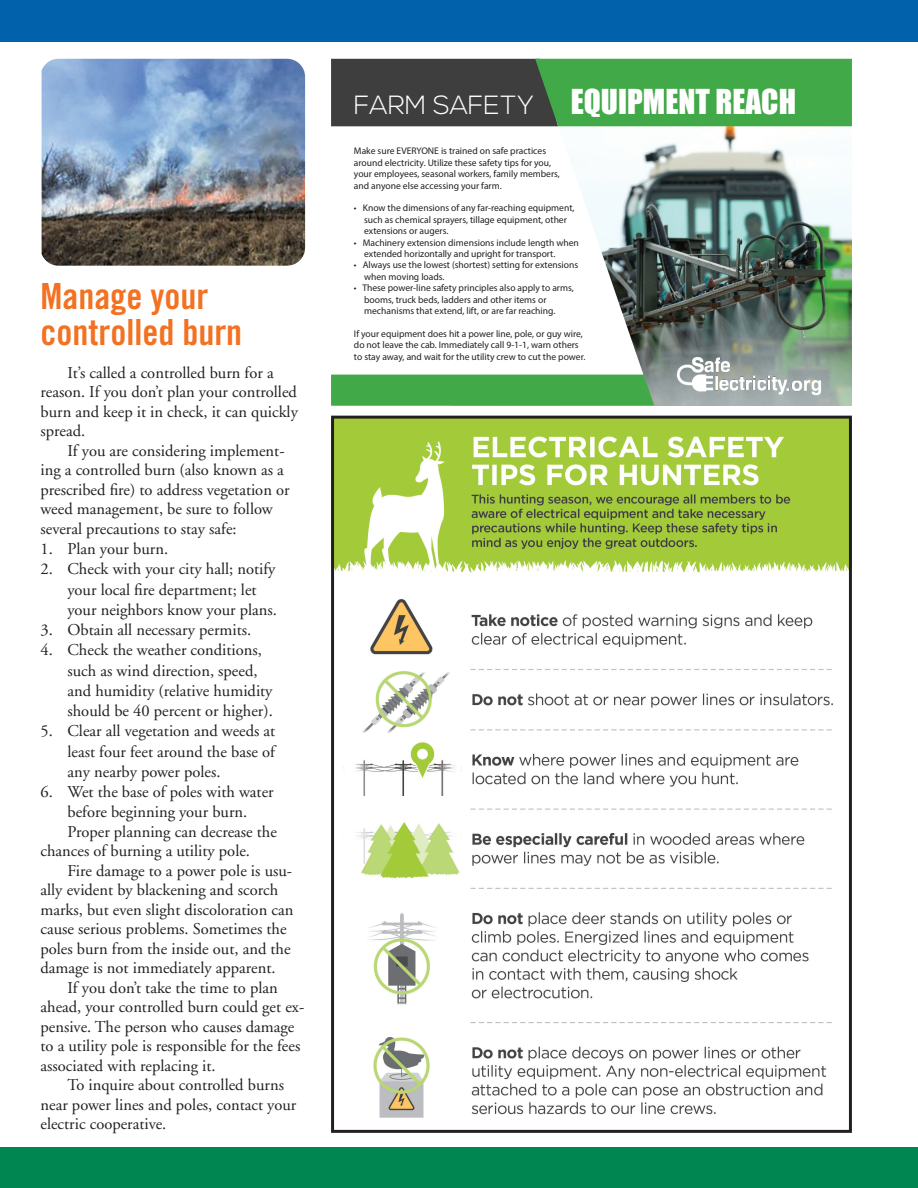
<style>
.page{position:relative;width:918px;height:1188px;background:#fff}
.page>*{position:absolute;margin:0;border:0;box-sizing:border-box;transform-origin:0 0}
.t1{font:36px/36px "Trade Gothic LT Std Bd Cn 20";color:#f37121}
.t2{font:31.5px "Impact";color:#fff}
.t3{font:16.5px/19.5px "Adobe Garamond";color:#231f20}
.t4{font:9.6px/11.4px "Myriad Pro";color:#231f20}
.s1{font-family:"Nexa";font-weight:300;font-size:26.25px}
</style>
<div class="page">
<div style="left:0;top:0;width:918px;height:41px;background:#0161aa"></div>
<div style="left:0;top:1148px;width:918px;height:40px;background:#008751"></div>
<img style="left:335px;top:420px;width:513px;height:698px">
<div style="left:331px;top:416px;width:521px;height:717px;border:3px solid #231f20"></div>
<img style="left:42px;top:59px;width:263px;height:207px">
<img style="left:654px;top:126px;width:198px;height:280px">
<svg style="left:331px;top:126px;width:323px;height:249px"></svg>
<div style="left:331px;top:375px;width:323px;height:31px;background:#41a948"></div>
<svg style="left:331px;top:59px;width:521px;height:67px;background:#3f7c44"></svg>
<img style="left:669px;top:356px;width:165px;height:40px">
<h1 class="t1" style="left:40px;top:278px;width:203px">Manage your controlled burn</h1>
<p class="t3" style="left:41px;top:363px;width:259px;text-indent:27px">It’s called a controlled burn for a reason. If you don’t plan your controlled burn and keep it in check, it can quickly spread.</p>
<p class="t3" style="left:41px;top:441px;width:251px;text-indent:27px">If you are considering implement&shy;ing a controlled burn (also known as a prescribed fire) to address vegetation or weed management, be sure to follow several precautions to stay safe:</p>
<p class="t3" style="left:41px;top:540px;width:129px">1. Plan your burn.</p>
<p class="t3" style="left:68px;top:560px;width:211px;line-height:20.2px;text-indent:-27px">2. Check with your city hall; notify your local fire department; let your neighbors know your plans.</p>
<p class="t3" style="left:41px;top:621px;width:212px">3. Obtain all necessary permits.</p>
<p class="t3" style="left:68px;top:641px;width:207px;line-height:20.2px;text-indent:-27px">4. Check the weather conditions, such as wind direction, speed, and humidity (relative humidity should be 40 percent or higher).</p>
<p class="t3" style="left:68px;top:722px;width:209px;line-height:20.2px;text-align:justify;text-indent:-27px">5. Clear all vegetation and weeds at least four feet around the base of any nearby power poles.</p>
<p class="t3" style="left:41px;top:783px;width:235px">6. Wet the base of poles with water</p>
<p class="t3" style="left:68px;top:803px;width:181px">before beginning your burn.</p>
<p class="t3" style="left:68px;top:822px;width:211px">Proper planning can decrease the</p>
<p class="t3" style="left:41px;top:842px;width:211px">chances of burning a utility pole.</p>
<p class="t3" style="left:68px;top:861px;width:226px">Fire damage to a power pole is usu-</p>
<p class="t3" style="left:41px;top:881px;width:239px">ally evident by blackening and scorch</p>
<p class="t3" style="left:41px;top:900px;width:254px">marks, but even slight discoloration can</p>
<p class="t3" style="left:41px;top:920px;width:248px">cause serious problems. Sometimes the</p>
<p class="t3" style="left:41px;top:939px;width:252px">poles burn from the inside out, and the</p>
<p class="t3" style="left:41px;top:959px;width:237px">damage is not immediately apparent.</p>
<p class="t3" style="left:68px;top:978px;width:212px">If you don’t take the time to plan</p>
<p class="t3" style="left:41px;top:998px;width:265px">ahead, your controlled burn could get ex-</p>
<p class="t3" style="left:41px;top:1017px;width:255px">pensive. The person who causes damage</p>
<p class="t3" style="left:41px;top:1037px;width:261px">to a utility pole is responsible for the fees</p>
<p class="t3" style="left:41px;top:1056px;width:177px">associated with replacing it.</p>
<p class="t3" style="left:68px;top:1076px;width:218px">To inquire about controlled burns</p>
<p class="t3" style="left:41px;top:1095px;width:257px">near power lines and poles, contact your</p>
<p class="t3" style="left:41px;top:1115px;width:127px">electric cooperative.</p>
<h2 class="t2" style="left:354px;top:77px;width:444px"><span class="s1">FARM SAFETY</span> EQUIPMENT REACH</h2>
<p class="t4" style="left:354px;top:145px;width:207px">Make sure EVERYONE is trained on safe practices around electricity. Utilize these safety tips for you, your employees, seasonal workers, family members, and anyone else accessing your farm.</p>
<p class="t4" style="left:364px;top:202px;width:212px;text-indent:-10px">• Know the dimensions of any far-reaching equipment, such as chemical sprayers, tillage equipment, other extensions or augers.</p>
<p class="t4" style="left:364px;top:237px;width:216px;text-indent:-10px">• Machinery extension dimensions include length when extended horizontally and upright for transport.</p>
<p class="t4" style="left:364px;top:259px;width:216px;text-indent:-10px">• Always use the lowest (shortest) setting for extensions when moving loads.</p>
<p class="t4" style="left:364px;top:282px;width:211px;text-indent:-10px">• These power-line safety principles also apply to arms, booms, truck beds, ladders and other items or mechanisms that extend, lift, or are far reaching.</p>
<p class="t4" style="left:354px;top:328px;width:233px">If your equipment does hit a power line, pole, or guy wire, do not leave the cab. Immediately call 9-1-1, warn others to stay away, and wait for the utility crew to cut the power.</p>
</div>
